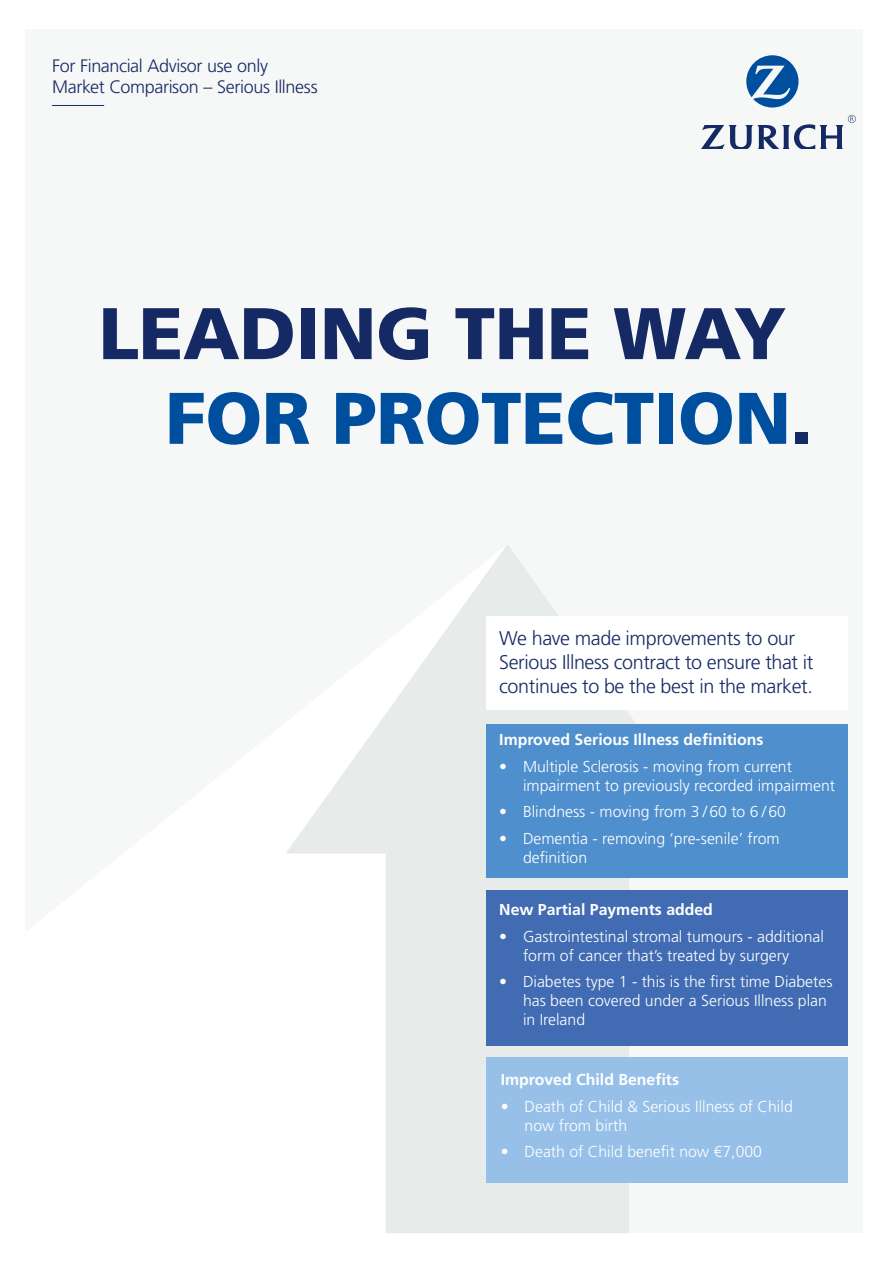
<style>
.page{position:relative;width:893px;height:1263px;background:#fff}
.page>*{position:absolute;margin:0;border:0;box-sizing:border-box;transform-origin:0 0}
.t1{font:900 72.9px/84.8px "Frutiger";letter-spacing:-.005em;color:#152964}
.t2{font:300 19.8px/23.7px "Frutiger";letter-spacing:-.02em;color:#152964}
.t3{font:300 18px/21px "Frutiger";letter-spacing:-.02em;color:#152964}
.t4{font:300 15.75px/19px "Frutiger";color:#fff}
.t5{font:700 15.75px "Frutiger";color:#fff}
.s1{color:#004f9f}
</style>
<div class="page">
<div style="left:26px;top:30px;width:837px;height:1203px;background:#f6f8f7"></div>
<svg style="left:287px;top:545px;width:442px;height:688px"></svg>
<svg style="left:746px;top:55px;width:52px;height:53px"></svg>
<svg style="left:701px;top:115px;width:155px;height:34px"></svg>
<hr style="left:52px;top:105px;width:52px;height:1px;background:#152964">
<div style="left:486px;top:724px;width:362px;height:153px;background:#4f8fcd"></div>
<div style="left:486px;top:890px;width:362px;height:155px;background:#416bb2"></div>
<div style="left:486px;top:617px;width:362px;height:93px;background:#fff"></div>
<div style="left:486px;top:1057px;width:362px;height:125px;background:#96c0e8"></div>
<p class="t3" style="left:52px;top:55px;width:267px">For Financial Advisor use only<br>Market Comparison – Serious Illness</p>
<h1 class="t1" style="left:165px;top:291px;width:649px;text-indent:-67px">LEADING THE WAY<br><span class="s1">FOR PROTECTION</span>.</h1>
<p class="t2" style="left:499px;top:627px;width:316px">We have made improvements to our<br>Serious Illness contract to ensure that it continues to be the best in the market.</p>
<p class="t5" style="left:499px;top:730px;width:266px">Improved Serious Illness definitions</p>
<p class="t4" style="left:523px;top:757px;width:314px;text-indent:-24px">• Multiple Sclerosis - moving from current impairment to previously recorded impairment</p>
<p class="t4" style="left:499px;top:802px;width:288px">• Blindness - moving from 3 / 60 to 6 / 60</p>
<p class="t4" style="left:523px;top:829px;width:258px;text-indent:-24px">• Dementia - removing ‘pre-senile’ from definition</p>
<p class="t5" style="left:499px;top:901px;width:215px">New Partial Payments added</p>
<p class="t4" style="left:523px;top:927px;width:302px;text-indent:-24px">• Gastrointestinal stromal tumours - additional form of cancer that’s treated by surgery</p>
<p class="t4" style="left:523px;top:973px;width:311px;text-indent:-24px">• Diabetes type 1 - this is the first time Diabetes has been covered under a Serious Illness plan in Ireland</p>
<p class="t5" style="left:501px;top:1070px;width:180px">Improved Child Benefits</p>
<p class="t4" style="left:525px;top:1097px;width:270px;text-indent:-24px">• Death of Child &amp; Serious Illness of Child now from birth</p>
<p class="t4" style="left:501px;top:1142px;width:263px">• Death of Child benefit now €7,000</p>
</div>
